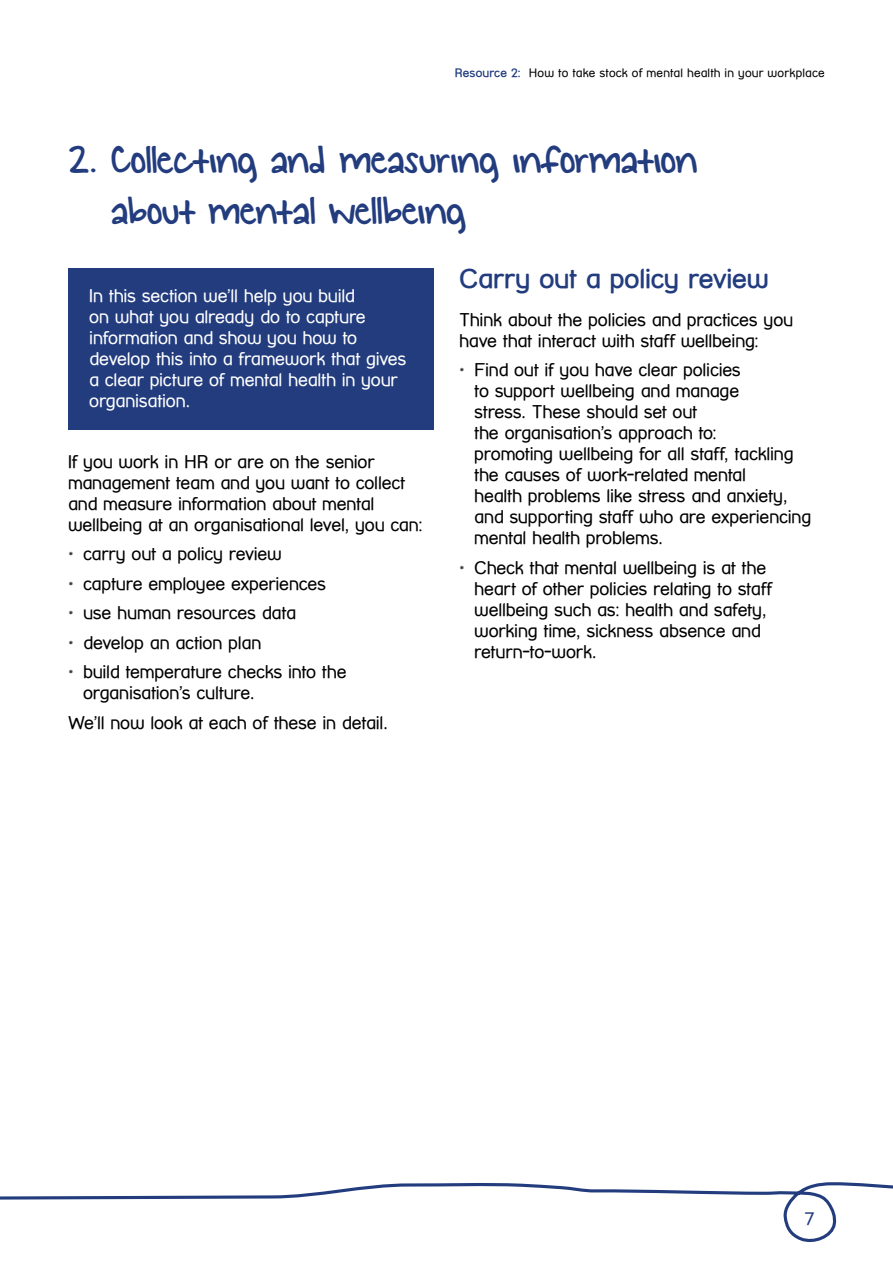
<style>
.page{position:relative;width:893px;height:1263px;background:#fff}
.page>*{position:absolute;margin:0;border:0;box-sizing:border-box;transform-origin:0 0}
.t1{font:43.5px/51px "KG Small Town Southern Girl";letter-spacing:-.01em;color:#223c7e}
.t2{font:700 27px "Street Corner";letter-spacing:-.01em;color:#223c7e}
.t3{font:18px/21px "Street Corner";letter-spacing:-.015em;color:#000}
.t4{font:18px/21px "Street Corner";letter-spacing:-.015em;color:#fff}
.t5{font:18px "Street Corner";color:#223c7e}
.t6{font:12px "Street Corner";letter-spacing:.015em;color:#000}
.s1{font-weight:700;color:#223c7e}
</style>
<div class="page">
<svg style="left:0;top:1182px;width:893px;height:61px"></svg>
<div style="left:68px;top:268px;width:366px;height:161px;background:#223c7e"></div>
<p class="t6" style="left:455px;top:66px;width:372px"><span class="s1">Resource 2:</span> How to take stock of mental health in your workplace</p>
<h1 class="t1" style="left:111px;top:136px;width:588px;text-indent:-43px">2. Collecting and measuring information about mental wellbeing</h1>
<p class="t4" style="left:89px;top:285px;width:319px">In this section we’ll help you build<br>on what you already do to capture information and show you how to develop this into a framework that gives a clear picture of mental health in your organisation.</p>
<p class="t3" style="left:68px;top:451px;width:356px">If you work in HR or are on the senior management team and you want to collect and measure information about mental wellbeing at an organisational level, you can:</p>
<p class="t3" style="left:68px;top:543px;width:215px">• carry out a policy review</p>
<p class="t3" style="left:68px;top:573px;width:260px">• capture employee experiences</p>
<p class="t3" style="left:68px;top:602px;width:229px">• use human resources data</p>
<p class="t3" style="left:68px;top:632px;width:195px">• develop an action plan</p>
<p class="t3" style="left:83px;top:661px;width:265px;text-indent:-15px">• build temperature checks into the organisation’s culture.</p>
<p class="t3" style="left:68px;top:712px;width:322px">We’ll now look at each of these in detail.</p>
<h2 class="t2" style="left:459px;top:263px;width:311px">Carry out a policy review</h2>
<p class="t3" style="left:459px;top:309px;width:335px">Think about the policies and practices you have that interact with staff wellbeing:</p>
<p class="t3" style="left:474px;top:359px;width:339px;text-indent:-15px">• Find out if you have clear policies<br>to support wellbeing and manage<br>stress. These should set out<br>the organisation’s approach to:<br>promoting wellbeing for all staff, tackling the causes of work-related mental<br>health problems like stress and anxiety, and supporting staff who are experiencing mental health problems.</p>
<p class="t3" style="left:474px;top:557px;width:300px;text-indent:-15px">• Check that mental wellbeing is at the heart of other policies relating to staff wellbeing such as: health and safety, working time, sickness absence and return-to-work.</p>
<p class="t5" style="left:804px;top:1208px;width:12px">7</p>
</div>
